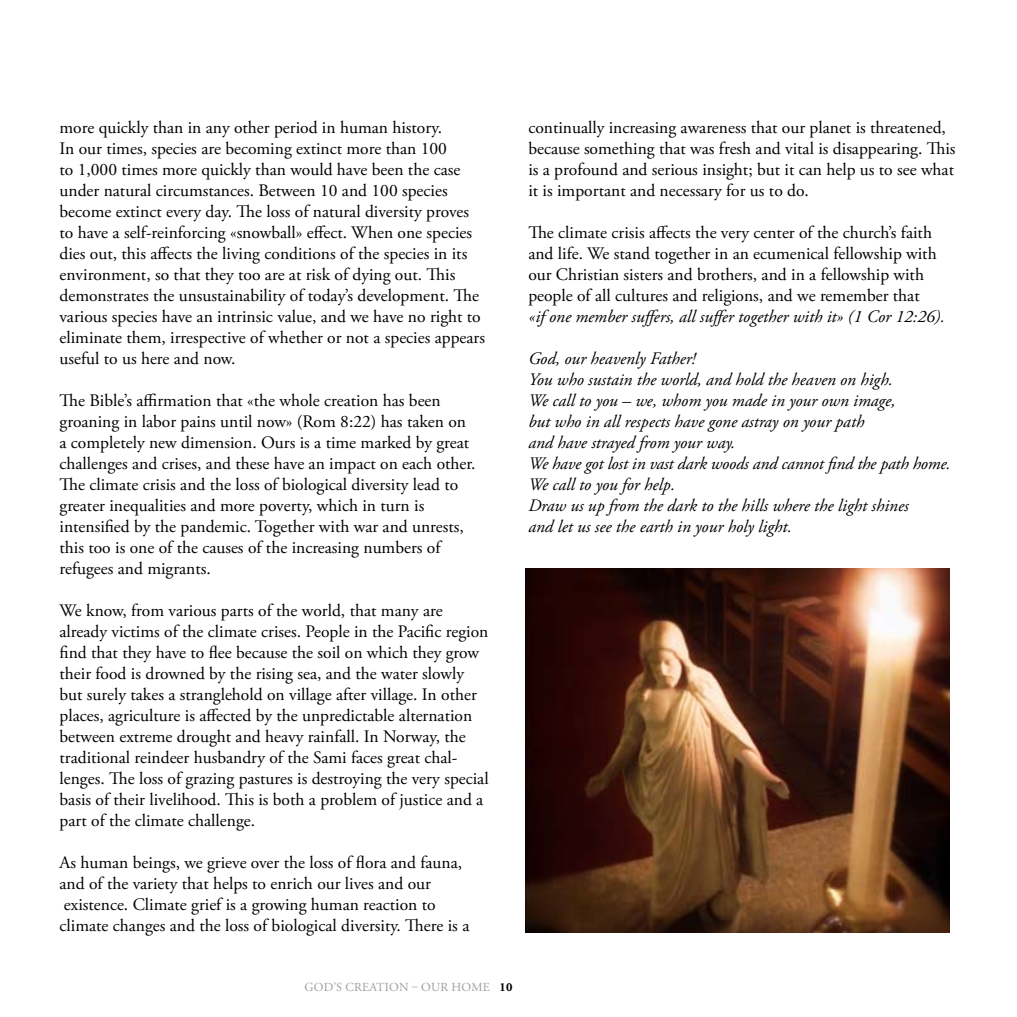
<style>
.page{position:relative;width:1017px;height:1017px;background:#fff}
.page>*{position:absolute;margin:0;border:0;box-sizing:border-box;transform-origin:0 0}
.t1{font:17.5px/21px "Adobe Garamond Pro";color:#000}
.t2{font:italic 17.5px/21px "Adobe Garamond Pro";color:#000}
.t3{font:12.25px "Adobe Garamond Pro";letter-spacing:.015em;color:#9c9d9f}
.s1{font-weight:700;color:#000}
</style>
<div class="page">
<img style="left:526px;top:568px;width:424px;height:364px">
<p class="t1" style="left:60px;top:118px;width:427px">more quickly than in any other period in human history.<br>In our times, species are becoming extinct more than 100<br>to 1,000 times more quickly than would have been the case under natural circumstances. Between 10 and 100 species become extinct every day. The loss of natural diversity proves to have a self-reinforcing «snowball» effect. When one species dies out, this affects the living conditions of the species in its environment, so that they too are at risk of dying out. This demonstrates the unsustainability of today’s development. The various species have an intrinsic value, and we have no right to eliminate them, irrespective of whether or not a species appears useful to us here and now.</p>
<p class="t1" style="left:60px;top:391px;width:418px">The Bible’s affirmation that «the whole creation has been groaning in labor pains until now» (Rom 8:22) has taken on a completely new dimension. Ours is a time marked by great challenges and crises, and these have an impact on each other.<br>The climate crisis and the loss of biological diversity lead to greater inequalities and more poverty, which in turn is intensified by the pandemic. Together with war and unrests, this too is one of the causes of the increasing numbers of refugees and migrants.</p>
<p class="t1" style="left:60px;top:601px;width:431px">We know, from various parts of the world, that many are already victims of the climate crises. People in the Pacific region find that they have to flee because the soil on which they grow their food is drowned by the rising sea, and the water slowly but surely takes a stranglehold on village after village. In other places, agriculture is affected by the unpredictable alternation between extreme drought and heavy rainfall. In Norway, the traditional reindeer husbandry of the Sami faces great chal&shy;lenges. The loss of grazing pastures is destroying the very special basis of their livelihood. This is both a problem of justice and a part of the climate challenge.</p>
<p class="t1" style="left:60px;top:853px;width:412px">As human beings, we grieve over the loss of flora and fauna, and of the variety that helps to enrich our lives and our existence. Climate grief is a growing human reaction to climate changes and the loss of biological diversity. There is a</p>
<p class="t1" style="left:528px;top:118px;width:429px">continually increasing awareness that our planet is threatened, because something that was fresh and vital is disappearing. This is a profound and serious insight; but it can help us to see what it is important and necessary for us to do.</p>
<p class="t1" style="left:528px;top:223px;width:410px">The climate crisis affects the very center of the church’s faith and life. We stand together in an ecumenical fellowship with our Christian sisters and brothers, and in a fellowship with people of all cultures and religions, and we remember that</p>
<p class="t2" style="left:528px;top:306px;width:418px">«if one member suffers, all suffer together with it» (1 Cor 12:26).</p>
<p class="t2" style="left:528px;top:348px;width:424px">God, our heavenly Father!<br>You who sustain the world, and hold the heaven on high.<br>We call to you – we, whom you made in your own image,<br>but who in all respects have gone astray on your path<br>and have strayed from your way.<br>We have got lost in vast dark woods and cannot find the path home.<br>We call to you for help.<br>Draw us up from the dark to the hills where the light shines<br>and let us see the earth in your holy light.</p>
<p class="t3" style="left:304px;top:980px;width:209px">God’s creation – our home <span class="s1">10</span></p>
</div>
